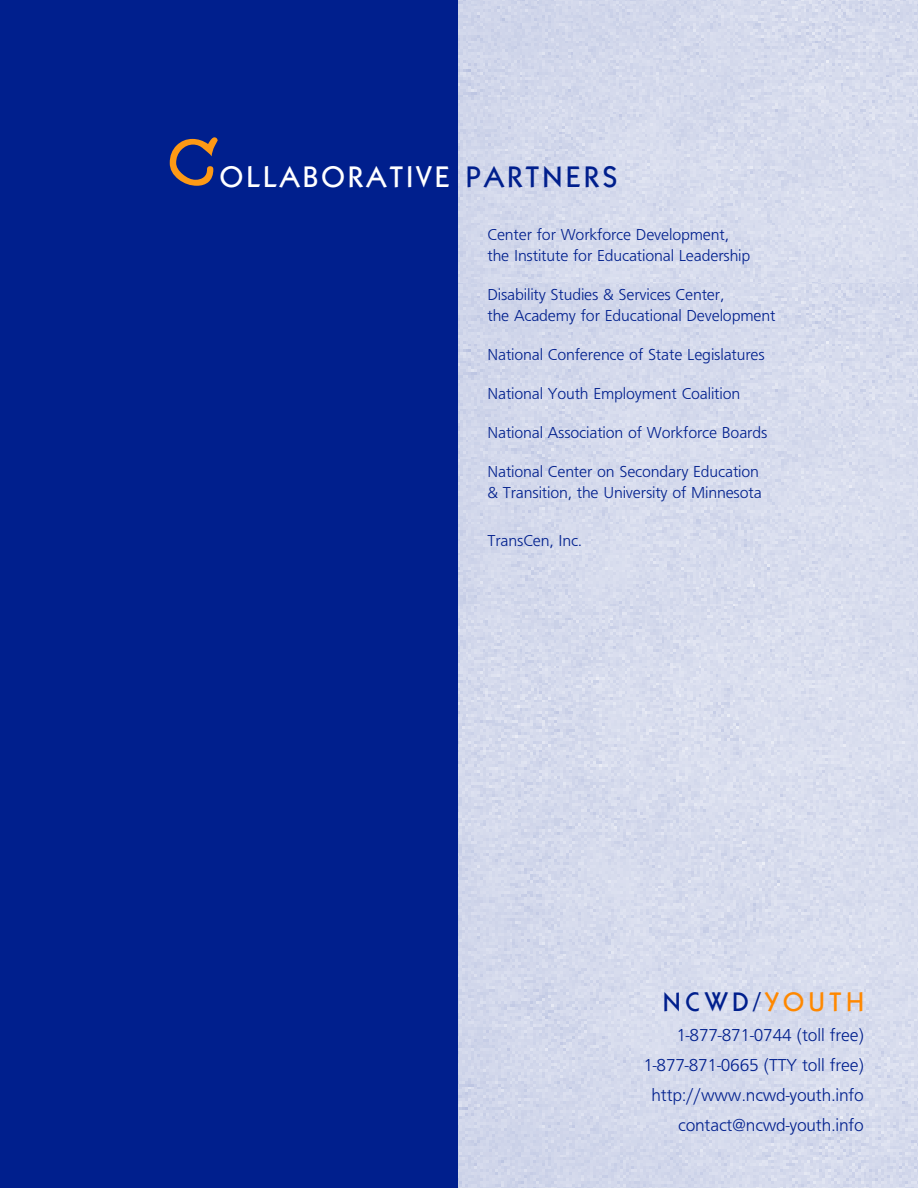
<style>
.page{position:relative;width:918px;height:1188px;background:#fff}
.page>*{position:absolute;margin:0;border:0;box-sizing:border-box;transform-origin:0 0}
.t1{font:500 30px "ATC Maple";letter-spacing:.11em;color:#fff}
.t2{font:500 27px "ATC Maple";letter-spacing:.165em;color:#001f8d}
.t3{font:18px/30px "ATC Elm Normal";letter-spacing:-.01em;color:#001f8d;text-align:right}
.t4{font:16.5px/21px "ATC Elm Normal";letter-spacing:-.01em;color:#001f8d}
.s1{color:#001f8d}
.s2{color:#f80}
</style>
<div class="page">
<div style="left:0;top:0;width:473px;height:1188px;background:#001f8d"></div>
<img style="left:459px;top:283px;width:459px;height:435px">
<img style="left:459px;top:0;width:459px;height:283px">
<img style="left:459px;top:718px;width:459px;height:470px">
<svg style="left:170px;top:137px;width:48px;height:49px"></svg>
<h1 class="t1" style="left:220px;top:166px;width:399px">OLLABORATIVE <span class="s1">PARTNERS</span></h1>
<p class="t4" style="left:487px;top:224px;width:264px">Center for Workforce Development, the Institute for Educational Leadership</p>
<p class="t4" style="left:487px;top:284px;width:289px">Disability Studies &amp; Services Center,<br>the Academy for Educational Development</p>
<p class="t4" style="left:487px;top:344px;width:279px">National Conference of State Legislatures</p>
<p class="t4" style="left:487px;top:383px;width:254px">National Youth Employment Coalition</p>
<p class="t4" style="left:487px;top:422px;width:282px">National Association of Workforce Boards</p>
<p class="t4" style="left:487px;top:461px;width:276px">National Center on Secondary Education &amp; Transition, the University of Minnesota</p>
<p class="t4" style="left:487px;top:530px;width:96px">TransCen, Inc.</p>
<h2 class="t2" style="left:663px;top:992px;width:203px">NCWD/<span class="s2">YOUTH</span></h2>
<p class="t3" style="left:643px;top:1019px;width:222px">1-877-871-0744 (toll free)<br>1-877-871-0665 (TTY toll free) http://www.ncwd-youth.info contact@ncwd-youth.info</p>
</div>
